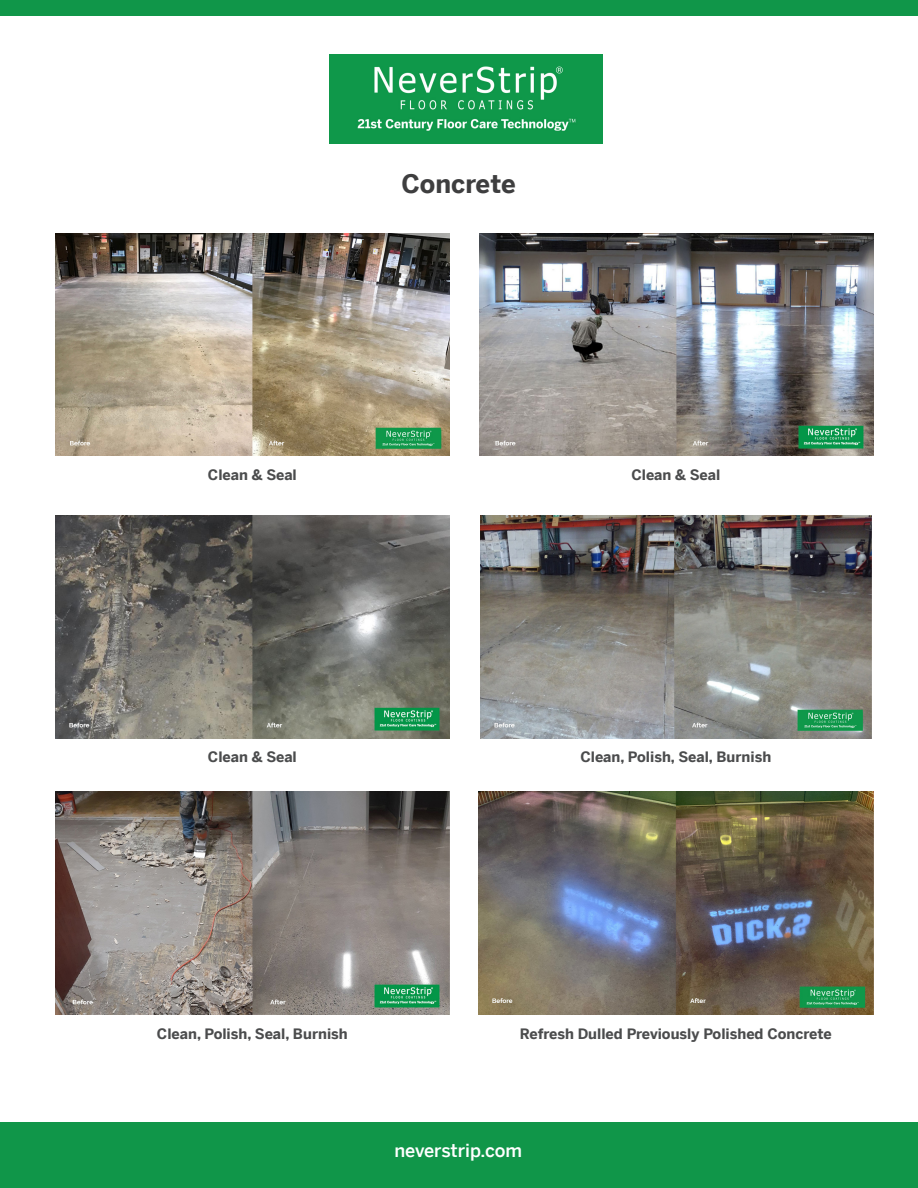
<style>
.page{position:relative;width:918px;height:1188px;background:#fff}
.page>*{position:absolute;margin:0;border:0;box-sizing:border-box;transform-origin:0 0}
.t1{font:700 25.5px "Benton Sans";color:#3e3e3f}
.t2{font:500 18px "Benton Sans";color:#fff}
.t3{font:700 14.4px "Benton Sans";color:#4b4c4d}
</style>
<div class="page">
<div style="left:0;top:0;width:918px;height:15px;background:#109649"></div>
<img style="left:479px;top:233px;width:395px;height:223px">
<img style="left:329px;top:54px;width:274px;height:89px">
<div style="left:0;top:1122px;width:918px;height:66px;background:#109649"></div>
<img style="left:55px;top:233px;width:394px;height:223px">
<img style="left:55px;top:516px;width:394px;height:222px">
<img style="left:480px;top:516px;width:391px;height:222px">
<img style="left:479px;top:792px;width:394px;height:222px">
<img style="left:56px;top:792px;width:394px;height:222px">
<p class="t1" style="left:402px;top:161px;width:116px">Concrete</p>
<p class="t3" style="left:208px;top:462px;width:90px">Clean &amp; Seal</p>
<p class="t3" style="left:631px;top:462px;width:90px">Clean &amp; Seal</p>
<p class="t3" style="left:208px;top:744px;width:90px">Clean &amp; Seal</p>
<p class="t3" style="left:580px;top:744px;width:192px">Clean, Polish, Seal, Burnish</p>
<p class="t3" style="left:157px;top:1021px;width:192px">Clean, Polish, Seal, Burnish</p>
<p class="t3" style="left:520px;top:1021px;width:313px">Refresh Dulled Previously Polished Concrete</p>
<p class="t2" style="left:394px;top:1135px;width:129px">neverstrip.com</p>
</div>
